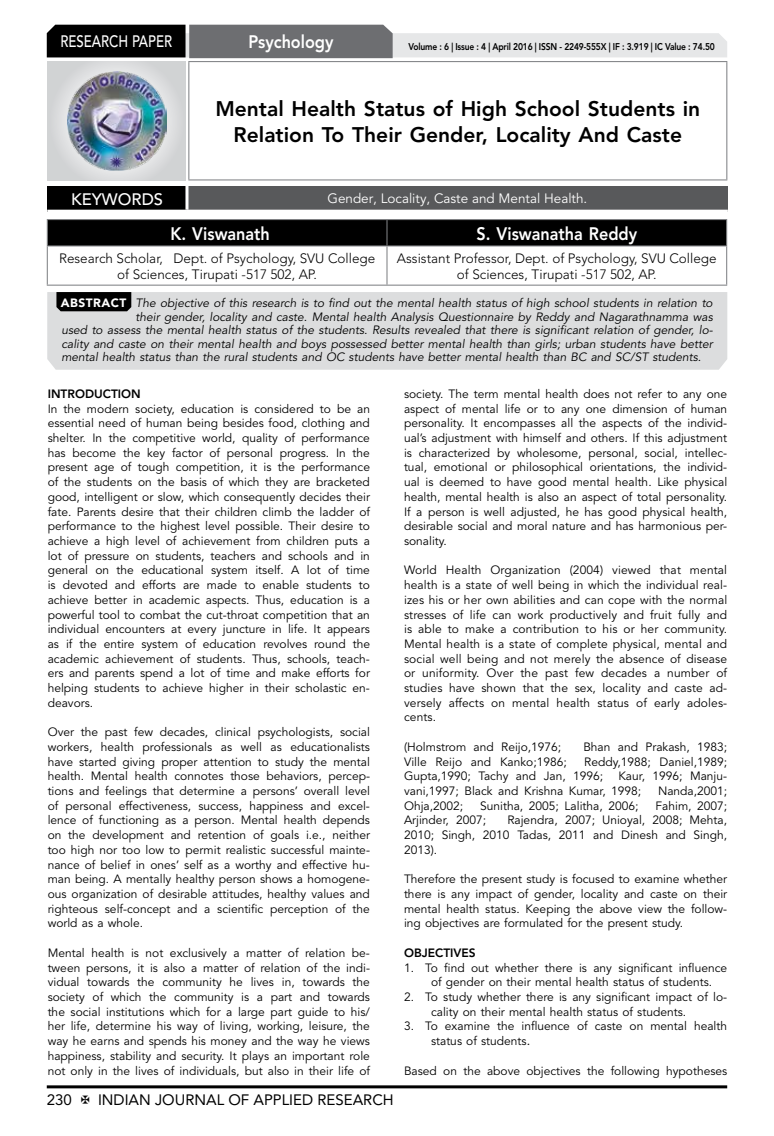
<style>
.page{position:relative;width:774px;height:1136px;background:#fff}
.page>*{position:absolute;margin:0;border:0;box-sizing:border-box;transform-origin:0 0}
.t1{font:800 21px/26.2px "Avenir LT Std";color:#000;text-align:center}
.t2{font:800 18px "Avenir LT Std";color:#fff;scale:.9 1}
.t3{font:500 16.5px "Avenir LT Std";color:#fff;scale:.8 1}
.t4{font:500 16.5px "Avenir LT Std";color:#fff}
.t5{font:15px "Avenir LT Std";color:#000}
.t6{font:300 13.5px/16.2px "Avenir LT Std";color:#000;text-align:center}
.t7{font:13.5px "Avenir LT Std";color:#fff}
.t8{font:12px/14.7px "Avenir LT Std";color:#000;text-align:justify}
.t9{font:italic 12px "Avenir LT Std";color:#000}
.t10{font:800 12px "Avenir LT Std";color:#000}
.t11{font:800 9.75px "Avenir LT Std";letter-spacing:-.02em;color:#000;scale:.87 1}
.s1{font-weight:900;font-style:normal;color:#fff}
.s2{font-style:italic}
</style>
<div class="page">
<hr style="left:47px;top:1085px;width:680px;height:3px;background:#000">
<div style="left:48px;top:62px;width:137px;height:118px;background:linear-gradient(to right,#d9dadb,#d9dadb)"></div>
<img style="left:68px;top:71px;width:99px;height:100px">
<svg style="left:47px;top:25px;width:680px;height:33px;background:#979899"></svg>
<hr style="left:188px;top:61px;width:539px;height:1px;background:#808285">
<hr style="left:188px;top:62px;width:1px;height:117px;background:#808285">
<hr style="left:726px;top:62px;width:1px;height:117px;background:#808285">
<hr style="left:188px;top:179px;width:539px;height:1px;background:#808285">
<svg style="left:47px;top:219px;width:680px;height:26px;background:#060606"></svg>
<hr style="left:47px;top:245px;width:340px;height:1px;background:#808285">
<hr style="left:47px;top:246px;width:1px;height:38px;background:#808285">
<hr style="left:387px;top:245px;width:340px;height:1px;background:#808285">
<hr style="left:386px;top:246px;width:1px;height:38px;background:#808285">
<hr style="left:726px;top:246px;width:1px;height:38px;background:#808285">
<hr style="left:47px;top:284px;width:340px;height:1px;background:#808285">
<hr style="left:387px;top:284px;width:340px;height:1px;background:#808285">
<div style="left:47px;top:186px;width:140px;height:25px;background:#000"></div>
<div style="left:187px;top:186px;width:541px;height:25px;background:#58595b"></div>
<hr style="left:185px;top:186px;width:3px;height:24px;background:#fff">
<hr style="left:47px;top:210px;width:140px;height:3px;background:#fff">
<hr style="left:187px;top:210px;width:541px;height:3px;background:#fff">
<div style="left:47px;top:292px;width:680px;height:77px;background:#dcddde"></div>
<svg style="left:56px;top:292px;width:75px;height:19px"></svg>
<h3 class="t3" style="left:60px;top:32px;width:139px">RESEARCH PAPER</h3>
<h2 class="t2" style="left:248px;top:31px;width:96px">Psychology</h2>
<p class="t11" style="left:408px;top:41px;width:354px">Volume : 6 | Issue : 4 | April 2016 | ISSN - 2249-555X | IF : 3.919 | IC Value : 74.50</p>
<h1 class="t1" style="left:215px;top:95px;width:486px">Mental Health Status of High School Students in<br>Relation To Their Gender, Locality And Caste</h1>
<h3 class="t4" style="left:71px;top:189px;width:94px">KEYWORDS</h3>
<p class="t7" style="left:327px;top:190px;width:261px">Gender, Locality, Caste and Mental Health.</p>
<h2 class="t2" style="left:170px;top:223px;width:112px">K. Viswanath</h2>
<h2 class="t2" style="left:476px;top:223px;width:180px">S. Viswanatha Reddy</h2>
<p class="t6" style="left:59px;top:250px;width:318px">Research Scholar, Dept. of Psychology, SVU College of Sciences, Tirupati -517 502, AP.</p>
<p class="t6" style="left:397px;top:250px;width:321px">Assistant Professor, Dept. of Psychology, SVU College of Sciences, Tirupati -517 502, AP.</p>
<p class="t9" style="left:61px;top:296px;width:653px"><span class="s1">ABSTRACT</span> The objective of this research is to find out the mental health status of high school students in relation to</p>
<p class="t9" style="left:136px;top:309px;width:579px">their gender, locality and caste. Mental health Analysis Questionnaire by Reddy and Nagarathnamma was</p>
<p class="t9" style="left:61px;top:323px;width:653px">used to assess the mental health status of the students. Results revealed that there is significant relation of gender, lo-</p>
<p class="t9" style="left:61px;top:336px;width:653px">cality and caste on their mental health and boys possessed better mental health than girls; urban students have better</p>
<p class="t9" style="left:61px;top:350px;width:641px">mental health status than the rural students and OC students have better mental health than BC and SC/ST students.</p>
<p class="t10" style="left:48px;top:386px;width:95px">INTRODUCTION</p>
<p class="t8" style="left:48px;top:401px;width:324px">In the modern society, education is considered to be an essential need of human being besides food, clothing and shelter. In the competitive world, quality of performance has become the key factor of personal progress. In the present age of tough competition, it is the performance of the students on the basis of which they are bracketed good, intelligent or slow, which consequently decides their fate. Parents desire that their children climb the ladder of performance to the highest level possible. Their desire to achieve a high level of achievement from children puts a lot of pressure on students, teachers and schools and in general on the educational system itself. A lot of time is devoted and efforts are made to enable students to achieve better in academic aspects. Thus, education is a powerful tool to combat the cut-throat competition that an individual encounters at every juncture in life. It appears as if the entire system of education revolves round the academic achievement of students. Thus, schools, teach&shy;ers and parents spend a lot of time and make efforts for helping students to achieve higher in their scholastic en&shy;deavors.</p>
<p class="t8" style="left:48px;top:725px;width:324px">Over the past few decades, clinical psychologists, social workers, health professionals as well as educationalists have started giving proper attention to study the mental health. Mental health connotes those behaviors, percep&shy;tions and feelings that determine a persons’ overall level of personal effectiveness, success, happiness and excel&shy;lence of functioning as a person. Mental health depends on the development and retention of goals i.e., neither too high nor too low to permit realistic successful mainte&shy;nance of belief in ones’ self as a worthy and effective hu&shy;man being. A mentally healthy person shows a homogene&shy;ous organization of desirable attitudes, healthy values and righteous self-concept and a scientific perception of the world as a whole.</p>
<p class="t8" style="left:48px;top:945px;width:324px">Mental health is not exclusively a matter of relation be&shy;tween persons, it is also a matter of relation of the indi&shy;vidual towards the community he lives in, towards the society of which the community is a part and towards the social institutions which for a large part guide to his/ her life, determine his way of living, working, leisure, the way he earns and spends his money and the way he views happiness, stability and security. It plays an important role not only in the lives of individuals, but also in their life of</p>
<p class="t8" style="left:404px;top:386px;width:325px">society. The term mental health does not refer to any one aspect of mental life or to any one dimension of human personality. It encompasses all the aspects of the individ&shy;ual’s adjustment with himself and others. If this adjustment is characterized by wholesome, personal, social, intellec&shy;tual, emotional or philosophical orientations, the individ&shy;ual is deemed to have good mental health. Like physical health, mental health is also an aspect of total personality.<br>If a person is well adjusted, he has good physical health, desirable social and moral nature and has harmonious per&shy;sonality.</p>
<p class="t8" style="left:404px;top:563px;width:325px">World Health Organization (2004) viewed that mental health is a state of well being in which the individual real&shy;izes his or her own abilities and can cope with the normal stresses of life can work productively and fruit fully and is able to make a contribution to his or her community.<br>Mental health is a state of complete physical, mental and social well being and not merely the absence of disease or uniformity. Over the past few decades a number of studies have shown that the sex, locality and caste ad&shy;versely affects on mental health status of early adoles&shy;cents.</p>
<p class="t8" style="left:404px;top:739px;width:159px">(Holmstrom and Reijo,1976;</p>
<p class="t8" style="left:583px;top:739px;width:145px">Bhan and Prakash, 1983;</p>
<p class="t8" style="left:404px;top:754px;width:164px">Ville Reijo and Kanko;1986;</p>
<p class="t8" style="left:404px;top:754px;width:325px;text-indent:180px">Reddy,1988; Daniel,1989;<br>Gupta,1990; Tachy and Jan, 1996;</p>
<p class="t8" style="left:404px;top:769px;width:325px;text-indent:214px">Kaur, 1996; Manju&shy;vani,1997; Black and Krishna Kumar, 1998;</p>
<p class="t8" style="left:658px;top:783px;width:71px">Nanda,2001;</p>
<p class="t8" style="left:404px;top:798px;width:61px">Ohja,2002;</p>
<p class="t8" style="left:480px;top:798px;width:160px">Sunitha, 2005; Lalitha, 2006;</p>
<p class="t8" style="left:655px;top:798px;width:73px">Fahim, 2007;</p>
<p class="t8" style="left:404px;top:813px;width:84px">Arjinder, 2007;</p>
<p class="t8" style="left:404px;top:813px;width:325px;text-indent:103px">Rajendra, 2007; Unioyal, 2008; Mehta, 2010; Singh, 2010 Tadas, 2011 and Dinesh and Singh, 2013).</p>
<p class="t8" style="left:404px;top:872px;width:325px">Therefore the present study is focused to examine whether there is any impact of gender, locality and caste on their mental health status. Keeping the above view the follow&shy;ing objectives are formulated for the present study.</p>
<p class="t10" style="left:404px;top:945px;width:73px">OBJECTIVES</p>
<p class="t8" style="left:431px;top:960px;width:298px;text-indent:-27px">1. To find out whether there is any significant influence of gender on their mental health status of students.</p>
<p class="t8" style="left:431px;top:989px;width:298px;text-indent:-27px">2. To study whether there is any significant impact of lo&shy;cality on their mental health status of students.</p>
<p class="t8" style="left:431px;top:1019px;width:298px;text-indent:-27px">3. To examine the influence of caste on mental health status of students<span class="s2">.</span></p>
<p class="t8" style="left:404px;top:1063px;width:325px">Based on the above objectives the following hypotheses</p>
<p class="t5" style="left:47px;top:1090px;width:27px">230</p>
<p class="t5" style="left:98px;top:1090px;width:297px">INDIAN JOURNAL OF APPLIED RESEARCH</p>
</div>
